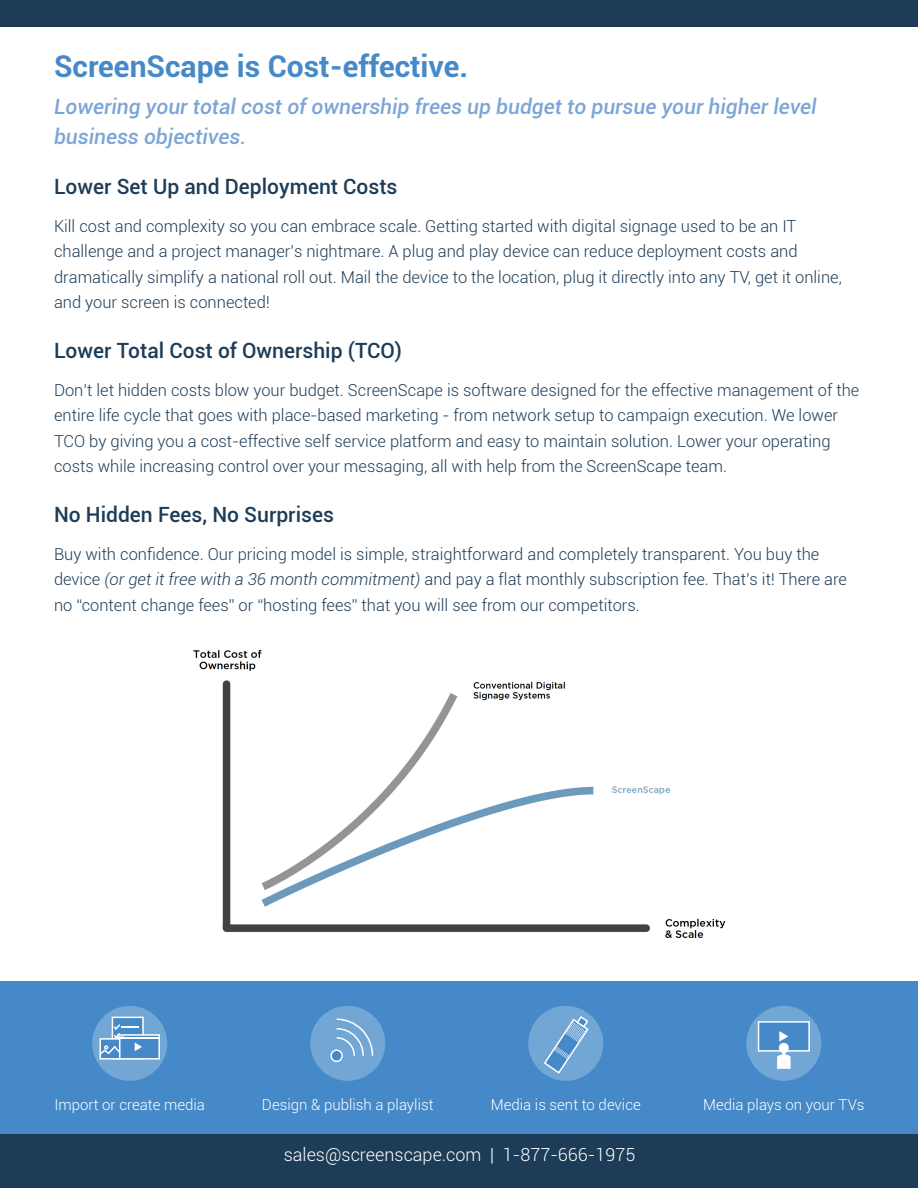
<style>
.page{position:relative;width:918px;height:1188px;background:#fff}
.page>*{position:absolute;margin:0;border:0;box-sizing:border-box;transform-origin:0 0}
.t1{font:700 30px "Roboto";color:#4589c8}
.t2{font:italic 500 21px/30px "Roboto";color:#7ca5d6}
.t3{font:500 21px "Roboto";color:#1d3c57}
.t4{font:300 18px "Roboto";color:#fff}
.t5{font:300 16.5px/25.5px "Roboto";color:#1d3c57}
.t6{font:300 15px "Roboto";color:#fff}
.s1{font-style:italic}
</style>
<div class="page">
<div style="left:0;top:1134px;width:918px;height:54px;background:#1d3c57"></div>
<div style="left:0;top:0;width:918px;height:27px;background:#1d3c57"></div>
<div style="left:0;top:982px;width:918px;height:152px;background:#4589c8"></div>
<div style="left:92px;top:1006px;width:75px;height:75px;background:#72a6d5;border-radius:50%"></div>
<svg style="left:99px;top:1017px;width:61px;height:43px"></svg>
<div style="left:310px;top:1006px;width:75px;height:75px;background:#72a6d5;border-radius:50%"></div>
<svg style="left:330px;top:1018px;width:43px;height:44px"></svg>
<div style="left:528px;top:1006px;width:75px;height:75px;background:#72a6d5;border-radius:50%"></div>
<svg style="left:544px;top:1016px;width:45px;height:58px"></svg>
<div style="left:746px;top:1006px;width:75px;height:75px;background:#72a6d5;border-radius:50%"></div>
<svg style="left:758px;top:1021px;width:52px;height:48px"></svg>
<img style="left:193px;top:650px;width:533px;height:288px">
<p class="t1" style="left:54px;top:45px;width:416px">ScreenScape is Cost-effective.</p>
<p class="t2" style="left:54px;top:91px;width:764px">Lowering your total cost of ownership frees up budget to pursue your higher level business objectives.</p>
<p class="t3" style="left:54px;top:172px;width:345px">Lower Set Up and Deployment Costs</p>
<p class="t5" style="left:54px;top:212px;width:789px">Kill cost and complexity so you can embrace scale. Getting started with digital signage used to be an IT challenge and a project manager’s nightmare. A plug and play device can reduce deployment costs and dramatically simplify a national roll out. Mail the device to the location, plug it directly into any TV, get it online, and your screen is connected!</p>
<p class="t3" style="left:54px;top:336px;width:350px">Lower Total Cost of Ownership (TCO)</p>
<p class="t5" style="left:54px;top:377px;width:807px">Don’t let hidden costs blow your budget. ScreenScape is software designed for the effective management of the entire life cycle that goes with place-based marketing - from network setup to campaign execution. We lower TCO by giving you a cost-effective self service platform and easy to maintain solution. Lower your operating costs while increasing control over your messaging, all with help from the ScreenScape team.</p>
<p class="t3" style="left:54px;top:500px;width:281px">No Hidden Fees, No Surprises</p>
<p class="t5" style="left:54px;top:541px;width:795px">Buy with confidence. Our pricing model is simple, straightforward and completely transparent. You buy the device <span class="s1">(or get it free with a 36 month commitment)</span> and pay a flat monthly subscription fee. That’s it! There are no “content change fees” or “hosting fees” that you will see from our competitors.</p>
<p class="t6" style="left:55px;top:1094px;width:152px">Import or create media</p>
<p class="t6" style="left:262px;top:1094px;width:173px">Design &amp; publish a playlist</p>
<p class="t6" style="left:491px;top:1094px;width:151px">Media is sent to device</p>
<p class="t6" style="left:703px;top:1094px;width:163px">Media plays on your TVs</p>
<p class="t4" style="left:284px;top:1142px;width:353px">sales@screenscape.com | 1-877-666-1975</p>
</div>
